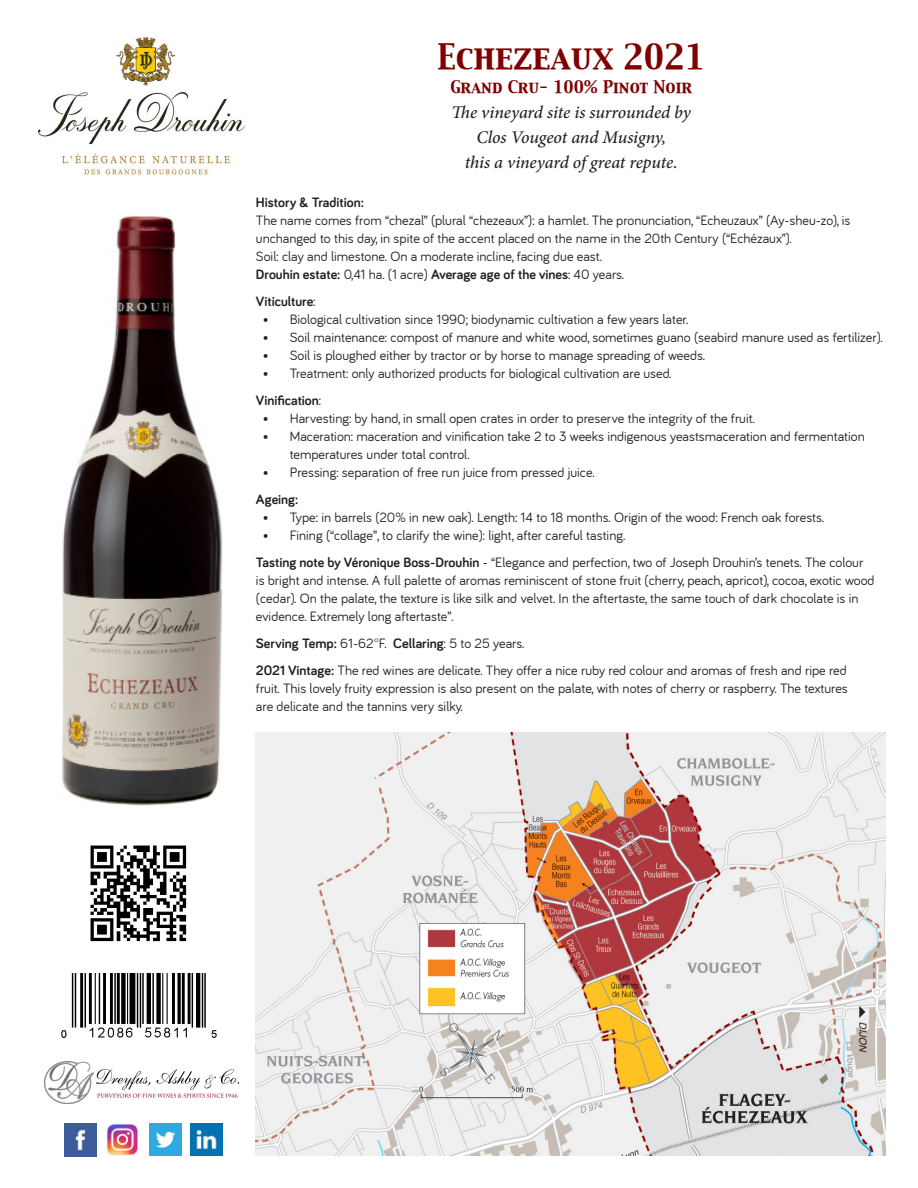
<style>
.page{position:relative;width:918px;height:1188px;background:#fff}
.page>*{position:absolute;margin:0;border:0;box-sizing:border-box;transform-origin:0 0}
.t1{font:30.6px "Capitals";color:#800000}
.t2{font:italic 500 17.85px "Minion Pro";letter-spacing:-.01em;color:#231f20}
.t3{font:15.3px "Capitals";color:#800000}
.Paragraph_Style_1{font:14.1px/18px "Bariol";color:#231f20}
.Paragraph_Style_1-2{font:700 14.1px "Bariol";color:#231f20}
.s1{font-weight:400}
.s2{font-weight:700}
</style>
<div class="page">
<img style="left:38px;top:37px;width:207px;height:138px">
<img style="left:90px;top:845px;width:97px;height:97px">
<img style="left:61px;top:216px;width:162px;height:590px">
<img style="left:61px;top:973px;width:156px;height:65px">
<img style="left:64px;top:1124px;width:32px;height:32px">
<img style="left:106px;top:1124px;width:33px;height:32px">
<img style="left:190px;top:1123px;width:33px;height:32px">
<img style="left:149px;top:1123px;width:33px;height:32px">
<img style="left:256px;top:732px;width:630px;height:423px">
<img style="left:44px;top:1062px;width:195px;height:42px">
<p class="t1" style="left:438px;top:35px;width:269px">Echezeaux 2021</p>
<p class="t3" style="left:450px;top:76px;width:243px">Grand Cru- 100% Pinot Noir</p>
<p class="t2" style="left:452px;top:100px;width:241px">The vineyard site is surrounded by</p>
<p class="t2" style="left:476px;top:125px;width:191px">Clos Vougeot and Musigny,</p>
<p class="t2" style="left:465px;top:150px;width:214px">this a vineyard of great repute.</p>
<p class="Paragraph_Style_1-2" style="left:256px;top:192px;width:109px">History &amp; Tradition:</p>
<p class="Paragraph_Style_1" style="left:256px;top:211px;width:596px">The name comes from “chezal” (plural “chezeaux”): a hamlet. The pronunciation, “Echeuzaux” (Ay-sheu-zo), is unchanged to this day, in spite of the accent placed on the name in the 20th Century (“Echézaux”).</p>
<p class="Paragraph_Style_1" style="left:256px;top:247px;width:348px">Soil: clay and limestone. On a moderate incline, facing due east.</p>
<p class="Paragraph_Style_1-2" style="left:256px;top:264px;width:370px">Drouhin estate: <span class="s1">0,41 ha. (1 acre)</span> Average age of the vines<span class="s1">: 40 years.</span></p>
<p class="Paragraph_Style_1-2" style="left:256px;top:291px;width:61px">Viticulture<span class="s1">:</span></p>
<p class="Paragraph_Style_1" style="left:263px;top:310px;width:427px">• Biological cultivation since 1990; biodynamic cultivation a few years later.</p>
<p class="Paragraph_Style_1" style="left:263px;top:328px;width:621px">• Soil maintenance: compost of manure and white wood, sometimes guano (seabird manure used as fertilizer).</p>
<p class="Paragraph_Style_1" style="left:263px;top:346px;width:444px">• Soil is ploughed either by tractor or by horse to manage spreading of weeds.</p>
<p class="Paragraph_Style_1" style="left:263px;top:364px;width:410px">• Treatment: only authorized products for biological cultivation are used.</p>
<p class="Paragraph_Style_1-2" style="left:256px;top:390px;width:67px">Vinification<span class="s1">:</span></p>
<p class="Paragraph_Style_1" style="left:263px;top:409px;width:494px">• Harvesting: by hand, in small open crates in order to preserve the integrity of the fruit.</p>
<p class="Paragraph_Style_1" style="left:290px;top:427px;width:577px;text-indent:-27px">• Maceration: maceration and vinification take 2 to 3 weeks indigenous yeastsmaceration and fermentation temperatures under total control.</p>
<p class="Paragraph_Style_1" style="left:263px;top:463px;width:333px">• Pressing: separation of free run juice from pressed juice.</p>
<p class="Paragraph_Style_1-2" style="left:256px;top:489px;width:44px">Ageing:</p>
<p class="Paragraph_Style_1" style="left:263px;top:508px;width:563px">• Type: in barrels (20% in new oak). Length: 14 to 18 months. Origin of the wood: French oak forests.</p>
<p class="Paragraph_Style_1" style="left:263px;top:526px;width:364px">• Fining (“collage”, to clarify the wine): light, after careful tasting.</p>
<p class="Paragraph_Style_1" style="left:256px;top:553px;width:620px"><span class="s2">Tasting note by Véronique Boss-Drouhin</span> - “Elegance and perfection, two of Joseph Drouhin’s tenets. The colour is bright and intense. A full palette of aromas reminiscent of stone fruit (cherry, peach, apricot), cocoa, exotic wood (cedar). On the palate, the texture is like silk and velvet. In the aftertaste, the same touch of dark chocolate is in evidence. Extremely long aftertaste”.</p>
<p class="Paragraph_Style_1-2" style="left:256px;top:633px;width:270px">Serving Temp: <span class="s1">61-62°F.</span> Cellaring<span class="s1">: 5 to 25 years.</span></p>
<p class="Paragraph_Style_1" style="left:256px;top:661px;width:592px"><span class="s2">2021 Vintage:</span> The red wines are delicate. They offer a nice ruby red colour and aromas of fresh and ripe red</p>
<p class="Paragraph_Style_1" style="left:256px;top:679px;width:593px">fruit. This lovely fruity expression is also present on the palate, with notes of cherry or raspberry. The textures</p>
<p class="Paragraph_Style_1" style="left:256px;top:697px;width:208px">are delicate and the tannins very silky.</p>
</div>
